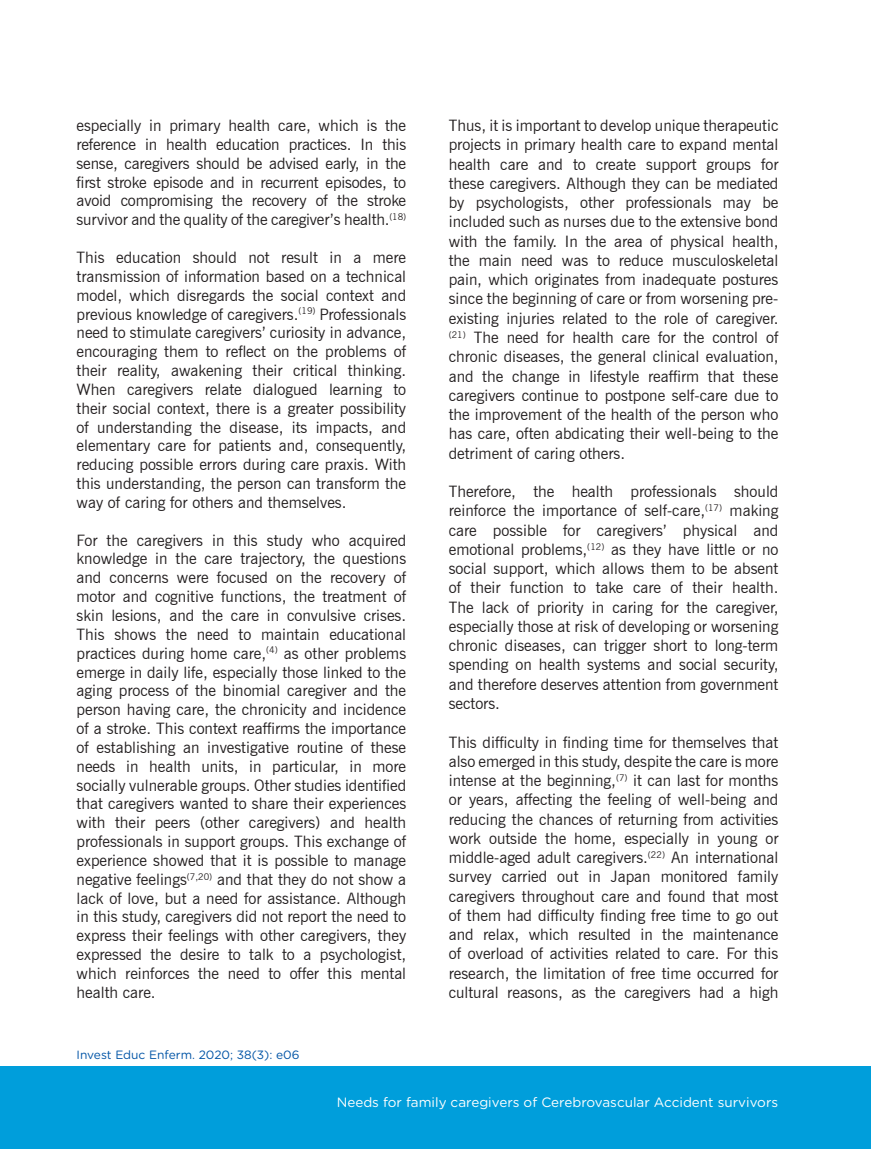
<style>
.page{position:relative;width:872px;height:1149px;background:#fff}
.page>*{position:absolute;margin:0;border:0;box-sizing:border-box;transform-origin:0 0}
.t1{font:15.75px/19.2px "News Gothic BT";color:#231f20;text-align:justify}
.t2{font:13.5px "Gotham Rounded";color:#fff}
.t3{font:12px "Gotham Rounded";color:#0054a6}
</style>
<div class="page">
<div style="left:0;top:1065px;width:871px;height:83px;background:#009edb"></div>
<p class="t1" style="left:77px;top:116px;width:331px;line-height:18.8px">especially in primary health care, which is the reference in health education practices. In this sense, caregivers should be advised early, in the first stroke episode and in recurrent episodes, to avoid compromising the recovery of the stroke survivor and the quality of the caregiver’s health.<sup>(18)</sup></p>
<p class="t1" style="left:77px;top:248px;width:331px;line-height:18.8px">This education should not result in a mere transmission of information based on a technical model, which disregards the social context and previous knowledge of caregivers.<sup>(19)</sup> Professionals need to stimulate caregivers’ curiosity in advance, encouraging them to reflect on the problems of their reality, awakening their critical thinking.<br>When caregivers relate dialogued learning to their social context, there is a greater possibility of understanding the disease, its impacts, and elementary care for patients and, consequently, reducing possible errors during care praxis. With this understanding, the person can transform the way of caring for others and themselves.</p>
<p class="t1" style="left:77px;top:530px;width:331px">For the caregivers in this study who acquired knowledge in the care trajectory, the questions and concerns were focused on the recovery of motor and cognitive functions, the treatment of skin lesions, and the care in convulsive crises.<br>This shows the need to maintain educational practices during home care,<sup>(4)</sup> as other problems emerge in daily life, especially those linked to the aging process of the binomial caregiver and the person having care, the chronicity and incidence of a stroke. This context reaffirms the importance of establishing an investigative routine of these needs in health units, in particular, in more socially vulnerable groups. Other studies identified that caregivers wanted to share their experiences with their peers (other caregivers) and health professionals in support groups. This exchange of experience showed that it is possible to manage negative feelings<sup>(7,20)</sup> and that they do not show a lack of love, but a need for assistance. Although in this study, caregivers did not report the need to express their feelings with other caregivers, they expressed the desire to talk to a psychologist, which reinforces the need to offer this mental health care.</p>
<p class="t3" style="left:77px;top:1046px;width:225px">Invest Educ Enferm. 2020; 38(3): e06</p>
<p class="t1" style="left:449px;top:116px;width:331px">Thus, it is important to develop unique therapeutic projects in primary health care to expand mental health care and to create support groups for these caregivers. Although they can be mediated by psychologists, other professionals may be included such as nurses due to the extensive bond with the family. In the area of physical health, the main need was to reduce musculoskeletal pain, which originates from inadequate postures since the beginning of care or from worsening pre&shy;existing injuries related to the role of caregiver. <sup>(21)</sup> The need for health care for the control of chronic diseases, the general clinical evaluation, and the change in lifestyle reaffirm that these caregivers continue to postpone self-care due to the improvement of the health of the person who has care, often abdicating their well-being to the detriment of caring others.</p>
<p class="t1" style="left:449px;top:481px;width:331px">Therefore, the health professionals should reinforce the importance of self-care,<sup>(17)</sup> making care possible for caregivers’ physical and emotional problems,<sup>(12)</sup> as they have little or no social support, which allows them to be absent of their function to take care of their health.<br>The lack of priority in caring for the caregiver, especially those at risk of developing or worsening chronic diseases, can trigger short to long-term spending on health systems and social security, and therefore deserves attention from government sectors.</p>
<p class="t1" style="left:449px;top:732px;width:331px">This difficulty in finding time for themselves that also emerged in this study, despite the care is more intense at the beginning,<sup>(7)</sup> it can last for months or years, affecting the feeling of well-being and reducing the chances of returning from activities work outside the home, especially in young or middle-aged adult caregivers.<sup>(22)</sup> An international survey carried out in Japan monitored family caregivers throughout care and found that most of them had difficulty finding free time to go out and relax, which resulted in the maintenance of overload of activities related to care. For this research, the limitation of free time occurred for cultural reasons, as the caregivers had a high</p>
<p class="t2" style="left:337px;top:1092px;width:443px">Needs for family caregivers of Cerebrovascular Accident survivors</p>
</div>
